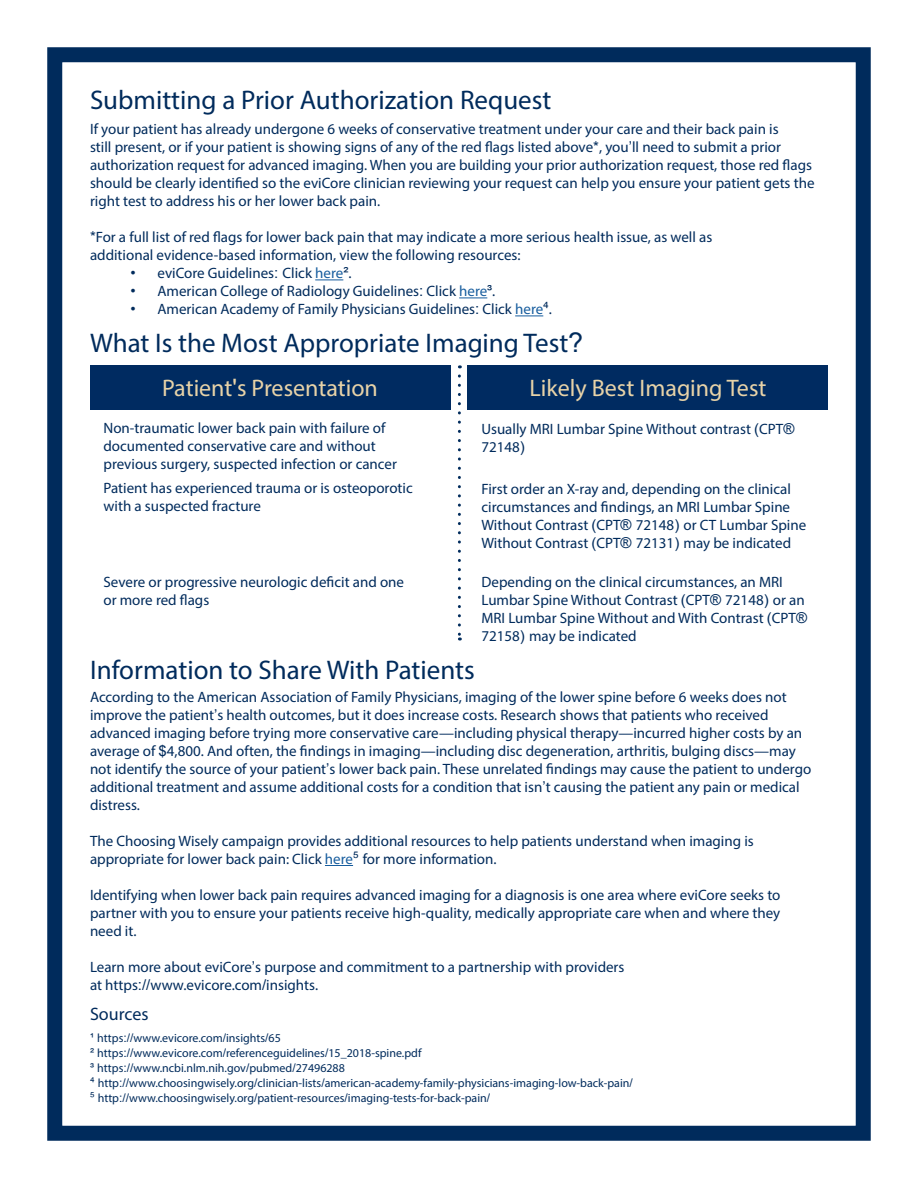
<style>
.page{position:relative;width:918px;height:1188px;background:#fff}
.page>*{position:absolute;margin:0;border:0;box-sizing:border-box;transform-origin:0 0}
.t1{font:27px "Myriad Pro";color:#002b5c}
.t2{font:24px "Myriad Pro";color:#e8d3a8}
.t3{font:18px "Myriad Pro";color:#002b5c}
.t4{font:15px/18px "Myriad Pro";color:#002b5c}
.t5{font:12px "Myriad Pro";color:#002b5c}
.s1{font-family:"Arial"}
.s2{color:#175d9e}
.s3{font-family:"Helvetica Neue"}
</style>
<div class="page">
<svg style="left:325px;top:865px;width:28px;height:1px"></svg>
<svg style="left:315px;top:280px;width:28px;height:1px"></svg>
<svg style="left:459px;top:298px;width:28px;height:1px"></svg>
<svg style="left:515px;top:316px;width:28px;height:1px"></svg>
<svg style="left:458px;top:376px;width:3px;height:265px"></svg>
<div style="left:90px;top:365px;width:360px;height:45px;background:#002b61"></div>
<div style="left:468px;top:365px;width:360px;height:45px;background:#002b61"></div>
<div style="left:47px;top:47px;width:824px;height:1094px;border:15px solid #002b5c"></div>
<p class="t1" style="left:90px;top:83px;width:463px">Submitting a Prior Authorization Request</p>
<p class="t4" style="left:90px;top:120px;width:726px">If your patient has already undergone 6 weeks of conservative treatment under your care and their back pain is<br>still present, or if your patient is showing signs of any of the red flags listed above<span class="s1">*</span>, you<span class="s1">’</span>ll need to submit a prior authorization request for advanced imaging. When you are building your prior authorization request, those red flags should be clearly identified so the eviCore clinician reviewing your request can help you ensure your patient gets the right test to address his or her lower back pain.</p>
<p class="t4" style="left:90px;top:228px;width:624px"><span class="s1">*</span>For a full list of red flags for lower back pain that may indicate a more serious health issue, as well as additional evidence-based information, view the following resources:</p>
<p class="t4" style="left:130px;top:264px;width:222px"><span class="s1">•</span> eviCore Guidelines<span class="s1">:</span> Click <span class="s2">here</span><span class="s1">²</span>.</p>
<p class="t4" style="left:130px;top:282px;width:366px"><span class="s1">•</span> American College of Radiology Guidelines<span class="s1">:</span> Click <span class="s2">here</span><span class="s1">³</span>.</p>
<p class="t4" style="left:130px;top:300px;width:423px"><span class="s1">•</span> American Academy of Family Physicians Guidelines<span class="s1">:</span> Click <span class="s2">here</span><span class="s3">⁴</span>.</p>
<p class="t1" style="left:90px;top:326px;width:495px">What Is the Most Appropriate Imaging Test<span class="s1">?</span></p>
<p class="t2" style="left:162px;top:374px;width:217px">Patient<span class="s1">'</span>s Presentation</p>
<p class="t2" style="left:530px;top:373px;width:238px">Likely Best Imaging Test</p>
<p class="t4" style="left:103px;top:419px;width:295px">Non-traumatic lower back pain with failure of documented conservative care and without previous surgery, suspected infection or cancer</p>
<p class="t4" style="left:103px;top:479px;width:311px">Patient has experienced trauma or is osteoporotic with a suspected fracture</p>
<p class="t4" style="left:481px;top:420px;width:314px">Usually MRI Lumbar Spine Without contrast <span class="s1">(</span>CPT<span class="s1">®<br></span>72148<span class="s1">)</span></p>
<p class="t4" style="left:481px;top:480px;width:326px">First order an X-ray and, depending on the clinical circumstances and findings, an MRI Lumbar Spine Without Contrast <span class="s1">(</span>CPT<span class="s1">®</span> 72148<span class="s1">)</span> or CT Lumbar Spine Without Contrast <span class="s1">(</span>CPT<span class="s1">®</span> 72131<span class="s1">)</span> may be indicated</p>
<p class="t4" style="left:103px;top:572px;width:302px">Severe or progressive neurologic deficit and one or more red flags</p>
<p class="t4" style="left:481px;top:573px;width:327px">Depending on the clinical circumstances, an MRI Lumbar Spine Without Contrast <span class="s1">(</span>CPT<span class="s1">®</span> 72148<span class="s1">)</span> or an MRI Lumbar Spine Without and With Contrast <span class="s1">(</span>CPT<span class="s1">® </span>72158<span class="s1">)</span> may be indicated</p>
<p class="t1" style="left:90px;top:653px;width:386px">Information to Share With Patients</p>
<p class="t4" style="left:90px;top:688px;width:723px">According to the American Association of Family Physicians, imaging of the lower spine before 6 weeks does not improve the patient<span class="s1">’</span>s health outcomes, but it does increase costs. Research shows that patients who received advanced imaging before trying more conservative care—including physical therapy—incurred higher costs by an average of <span class="s1">$</span>4,800. And often, the findings in imaging—including disc degeneration, arthritis, bulging discs—may not identify the source of your patient<span class="s1">’</span>s lower back pain. These unrelated findings may cause the patient to undergo additional treatment and assume additional costs for a condition that isn<span class="s1">’</span>t causing the patient any pain or medical distress.</p>
<p class="t4" style="left:90px;top:832px;width:665px">The Choosing Wisely campaign provides additional resources to help patients understand when imaging is appropriate for lower back pain: Click <span class="s2">here</span><span class="s3">⁵</span> for more information.</p>
<p class="t4" style="left:90px;top:886px;width:692px;text-align:justify">Identifying when lower back pain requires advanced imaging for a diagnosis is one area where eviCore seeks to partner with you to ensure your patients receive high-quality, medically appropriate care when and where they need it.</p>
<p class="t4" style="left:90px;top:958px;width:536px">Learn more about eviCore<span class="s1">’</span>s purpose and commitment to a partnership with providers at https<span class="s1">://</span>www.evicore.com<span class="s1">/</span>insights.</p>
<p class="t3" style="left:90px;top:1003px;width:60px">Sources</p>
<p class="t5" style="left:90px;top:1031px;width:192px"><span class="s1">¹</span> https<span class="s1">://</span>www.evicore.com<span class="s1">/</span>insights<span class="s1">/</span>65</p>
<p class="t5" style="left:90px;top:1046px;width:333px"><span class="s1">²</span> https<span class="s1">://</span>www.evicore.com<span class="s1">/</span>referenceguidelines<span class="s1">/</span>15_2018-spine.pdf</p>
<p class="t5" style="left:90px;top:1061px;width:256px"><span class="s1">³</span> https<span class="s1">://</span>www.ncbi.nlm.nih.gov<span class="s1">/</span>pubmed<span class="s1">/</span>27496288</p>
<p class="t5" style="left:90px;top:1076px;width:544px"><span class="s3">⁴</span> http<span class="s1">://</span>www.choosingwisely.org<span class="s1">/</span>clinician-lists<span class="s1">/</span>american-academy-family-physicians-imaging-low-back-pain<span class="s1">/</span></p>
<p class="t5" style="left:90px;top:1091px;width:402px"><span class="s3">⁵</span> http<span class="s1">://</span>www.choosingwisely.org<span class="s1">/</span>patient-resources<span class="s1">/</span>imaging-tests-for-back-pain<span class="s1">/</span></p>
</div>
